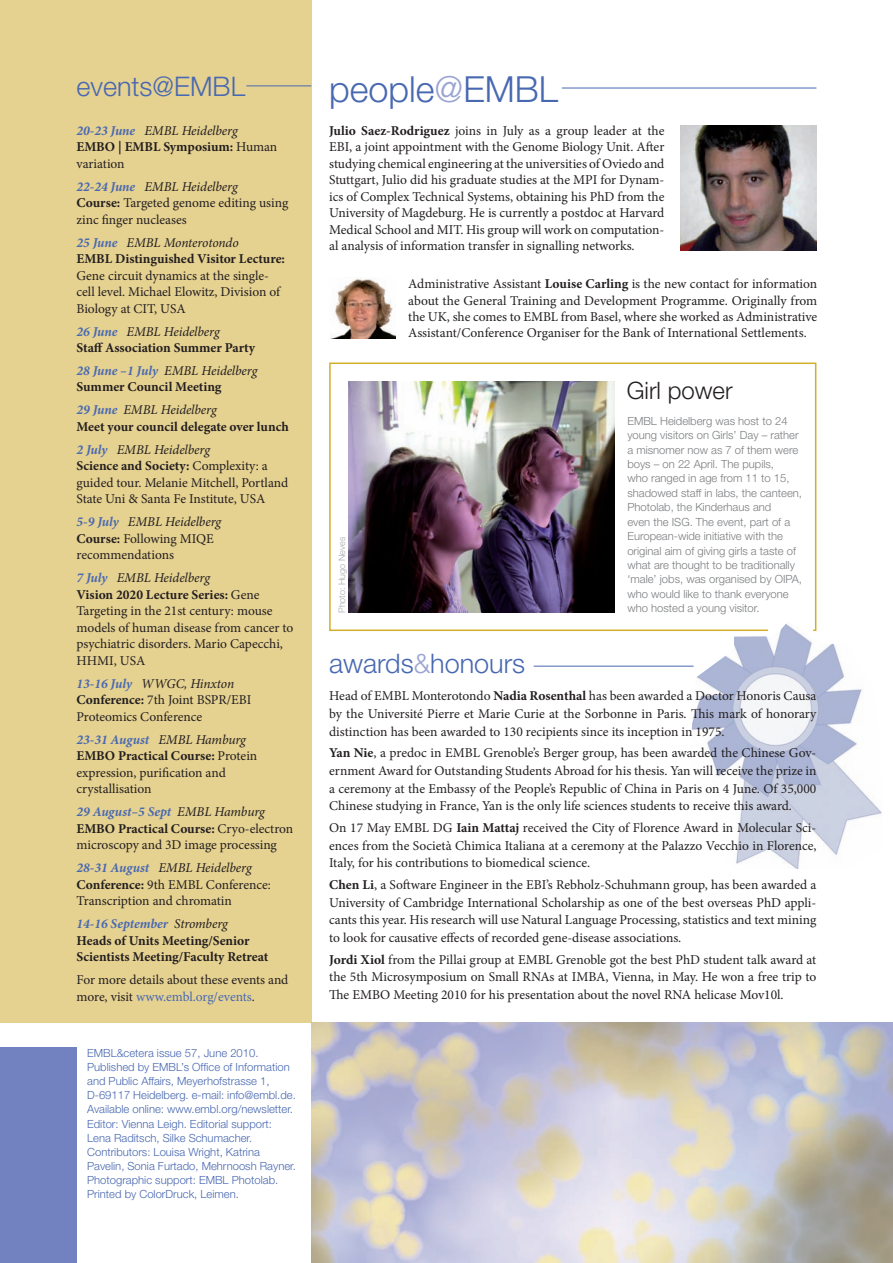
<style>
.page{position:relative;width:893px;height:1263px;background:#fff}
.page>*{position:absolute;margin:0;border:0;box-sizing:border-box;transform-origin:0 0}
.t1{font:300 36px "Helvetica Neue LT Pro";color:#4868b1}
.t2{font:300 27px "Helvetica Neue LT Pro";color:#4868b1}
.t3{font:300 24px "Helvetica Neue LT Pro";color:#231f20}
.t4{font:13.5px/16.5px "Minion Pro";color:#231f20}
.t5{font:700 13.5px/16.5px "Minion Pro";color:#231f20}
.t6{font:300 11.25px/14.4px "Helvetica Neue LT Pro";color:#7b7d80}
.t7{font:300 11.25px/14.1px "Helvetica Neue LT Pro";color:#4868b1}
.t8{font:300 9px "Helvetica Neue LT Pro";color:#a8a9ad}
.s1{font-style:italic;color:#4868b1}
.s2{font-weight:400;font-style:italic}
.s3{font-weight:400}
.s4{font-weight:700;font-style:italic;color:#4868b1}
.s5{font-style:italic}
.s6{font-weight:700}
.s7{color:#4868b1}
.s8{color:#9ba4d2}
</style>
<div class="page">
<div style="left:329px;top:362px;width:487px;height:269px;border:2px solid #d2af29"></div>
<img style="left:690px;top:621px;width:192px;height:248px">
<div style="left:0;top:0;width:311px;height:1022px;background:#e5d190"></div>
<img style="left:311px;top:1022px;width:582px;height:241px">
<div style="left:0;top:1047px;width:77px;height:216px;background:#7282c0"></div>
<hr style="left:562px;top:88px;width:254px;height:1px;background:#4868b1">
<hr style="left:534px;top:666px;width:159px;height:1px;background:#4868b1">
<hr style="left:246px;top:86px;width:65px;height:1px;background:#4868b1">
<img style="left:680px;top:125px;width:136px;height:126px">
<img style="left:329px;top:277px;width:67px;height:62px">
<img style="left:349px;top:382px;width:265px;height:230px">
<h2 class="t2" style="left:77px;top:70px;width:170px">events@EMBL</h2>
<p class="t5" style="left:77px;top:122px;width:202px"><span class="s1">20-23 June</span> <span class="s2">EMBL Heidelberg<br></span>EMBO | EMBL Symposium: <span class="s3">Human variation</span></p>
<p class="t4" style="left:77px;top:178px;width:213px"><span class="s4">22-24 June</span> <span class="s5">EMBL Heidelberg<br></span><span class="s6">Course:</span> Targeted genome editing using zinc finger nucleases</p>
<p class="t5" style="left:77px;top:234px;width:210px"><span class="s1">25 June</span> <span class="s2">EMBL Monterotondo<br></span>EMBL Distinguished Visitor Lecture:</p>
<p class="t4" style="left:77px;top:267px;width:205px">Gene circuit dynamics at the single&shy;cell level. Michael Elowitz, Division of<br>Biology at CIT, USA</p>
<p class="t5" style="left:77px;top:323px;width:180px"><span class="s1">26 June</span> <span class="s2">EMBL Heidelberg<br></span>Staff Association Summer Party</p>
<p class="t5" style="left:77px;top:362px;width:182px"><span class="s1">28 June –1 July</span> <span class="s2">EMBL Heidelberg<br></span>Summer Council Meeting</p>
<p class="t5" style="left:77px;top:402px;width:214px"><span class="s1">29 June</span> <span class="s2">EMBL Heidelberg<br></span>Meet your council delegate over lunch</p>
<p class="t4" style="left:77px;top:441px;width:213px"><span class="s4">2 July</span> <span class="s5">EMBL Heidelberg<br></span><span class="s6">Science and Society:</span> Complexity: a guided tour. Melanie Mitchell, Portland State Uni &amp; Santa Fe Institute, USA</p>
<p class="t4" style="left:77px;top:514px;width:146px"><span class="s4">5-9 July</span> <span class="s5">EMBL Heidelberg<br></span><span class="s6">Course:</span> Following MIQE recommendations</p>
<p class="t4" style="left:77px;top:570px;width:218px"><span class="s4">7 July</span> <span class="s5">EMBL Heidelberg<br></span><span class="s6">Vision 2020 Lecture Series:</span> Gene<br>Targeting in the 21st century: mouse models of human disease from cancer to psychiatric disorders. Mario Capecchi,<br>HHMI, USA</p>
<p class="t4" style="left:77px;top:675px;width:176px"><span class="s4">13-16 July</span> <span class="s5">WWGC, Hinxton<br></span><span class="s6">Conference:</span> 7th Joint BSPR/EBI<br>Proteomics Conference</p>
<p class="t4" style="left:77px;top:731px;width:182px"><span class="s4">23-31 August</span> <span class="s5">EMBL Hamburg<br></span><span class="s6">EMBO Practical Course:</span> Protein expression, purification and crystallisation</p>
<p class="t4" style="left:77px;top:804px;width:218px"><span class="s4">29 August–5 Sept</span> <span class="s5">EMBL Hamburg<br></span><span class="s6">EMBO Practical Course:</span> Cryo-electron microscopy and 3D image processing</p>
<p class="t4" style="left:77px;top:860px;width:196px"><span class="s4">28-31 August</span> <span class="s5">EMBL Heidelberg<br></span><span class="s6">Conference:</span> 9th EMBL Conference:<br>Transcription and chromatin</p>
<p class="t5" style="left:77px;top:915px;width:193px"><span class="s1">14-16 September</span> <span class="s2">Stromberg<br></span>Heads of Units Meeting/Senior<br>Scientists Meeting/Faculty Retreat</p>
<p class="t4" style="left:77px;top:971px;width:213px">For more details about these events and more, visit <span class="s7">www.embl.org/events</span>.</p>
<p class="t7" style="left:87px;top:1046px;width:210px">EMBL&amp;cetera issue 57, June 2010.<br>Published by EMBL’s Office of Information and Public Affairs, Meyerhofstrasse 1, D-69117 Heidelberg. e-mail: info@embl.de.<br>Available online: www.embl.org/newsletter.<br>Editor: Vienna Leigh. Editorial support:<br>Lena Raditsch, Silke Schumacher.<br>Contributors: Louisa Wright, Katrina Pavelin, Sonia Furtado, Mehrnoosh Rayner.<br>Photographic support: EMBL Photolab.<br>Printed by ColorDruck, Leimen.</p>
<h1 class="t1" style="left:329px;top:67px;width:230px">people<span class="s8">@</span>EMBL</h1>
<p class="t4" style="left:329px;top:122px;width:337px;text-align:justify"><span class="s6">Julio Saez-Rodriguez</span> joins in July as a group leader at the EBI, a joint appointment with the Genome Biology Unit. After studying chemical engineering at the universities of Oviedo and Stuttgart, Julio did his graduate studies at the MPI for Dynam&shy;ics of Complex Technical Systems, obtaining his PhD from the University of Magdeburg. He is currently a postdoc at Harvard Medical School and MIT. His group will work on computation&shy;al analysis of information transfer in signalling networks.</p>
<p class="t4" style="left:408px;top:275px;width:411px;text-align:justify">Administrative Assistant <span class="s6">Louise Carling</span> is the new contact for information about the General Training and Development Programme. Originally from the UK, she comes to EMBL from Basel, where she worked as Administrative Assistant/Conference Organiser for the Bank of International Settlements.</p>
<p class="t8" style="left:336px;top:613px;width:78px;rotate:-90deg">Photo: Hugo Neves</p>
<h2 class="t2" style="left:329px;top:646px;width:198px">awards<span class="s8">&amp;</span>honours</h2>
<h3 class="t3" style="left:627px;top:376px;width:107px">Girl power</h3>
<p class="t6" style="left:627px;top:413px;width:176px">EMBL Heidelberg was host to 24 young visitors on Girls’ Day – rather a misnomer now as 7 of them were boys – on 22 April. The pupils,<br>who ranged in age from 11 to 15, shadowed staff in labs, the canteen, Photolab, the Kinderhaus and<br>even the ISG. The event, part of a European-wide initiative with the original aim of giving girls a taste of what are thought to be traditionally ‘male’ jobs, was organised by OIPA, who would like to thank everyone</p>
<p class="t6" style="left:627px;top:601px;width:134px">who hosted a young visitor.</p>
<p class="t4" style="left:329px;top:687px;width:489px;line-height:17.5px;text-align:justify">Head of EMBL Monterotondo <span class="s6">Nadia Rosenthal</span> has been awarded a Doctor Honoris Causa by the Université Pierre et Marie Curie at the Sorbonne in Paris. This mark of honorary distinction has been awarded to 130 recipients since its inception in 1975.</p>
<p class="t4" style="left:329px;top:744px;width:489px;line-height:17.5px;text-align:justify"><span class="s6">Yan Nie</span>, a predoc in EMBL Grenoble’s Berger group, has been awarded the Chinese Gov&shy;ernment Award for Outstanding Students Abroad for his thesis. Yan will receive the prize in a ceremony at the Embassy of the People’s Republic of China in Paris on 4 June. Of 35,000<br>Chinese studying in France, Yan is the only life sciences students to receive this award.</p>
<p class="t4" style="left:329px;top:819px;width:489px;line-height:17.5px;text-align:justify">On 17 May EMBL DG <span class="s6">Iain Mattaj</span> received the City of Florence Award in Molecular Sci&shy;ences from the Società Chimica Italiana at a ceremony at the Palazzo Vecchio in Florence, Italy, for his contributions to biomedical science.</p>
<p class="t4" style="left:329px;top:876px;width:489px;line-height:17.5px;text-align:justify"><span class="s6">Chen Li</span>, a Software Engineer in the EBI’s Rebholz-Schuhmann group, has been awarded a University of Cambridge International Scholarship as one of the best overseas PhD appli&shy;cants this year. His research will use Natural Language Processing, statistics and text mining to look for causative effects of recorded gene-disease associations.</p>
<p class="t4" style="left:329px;top:951px;width:489px;line-height:17.5px;text-align:justify"><span class="s6">Jordi Xiol</span> from the Pillai group at EMBL Grenoble got the best PhD student talk award at the 5th Microsymposium on Small RNAs at IMBA, Vienna, in May. He won a free trip to The EMBO Meeting 2010 for his presentation about the novel RNA helicase Mov10l.</p>
</div>
